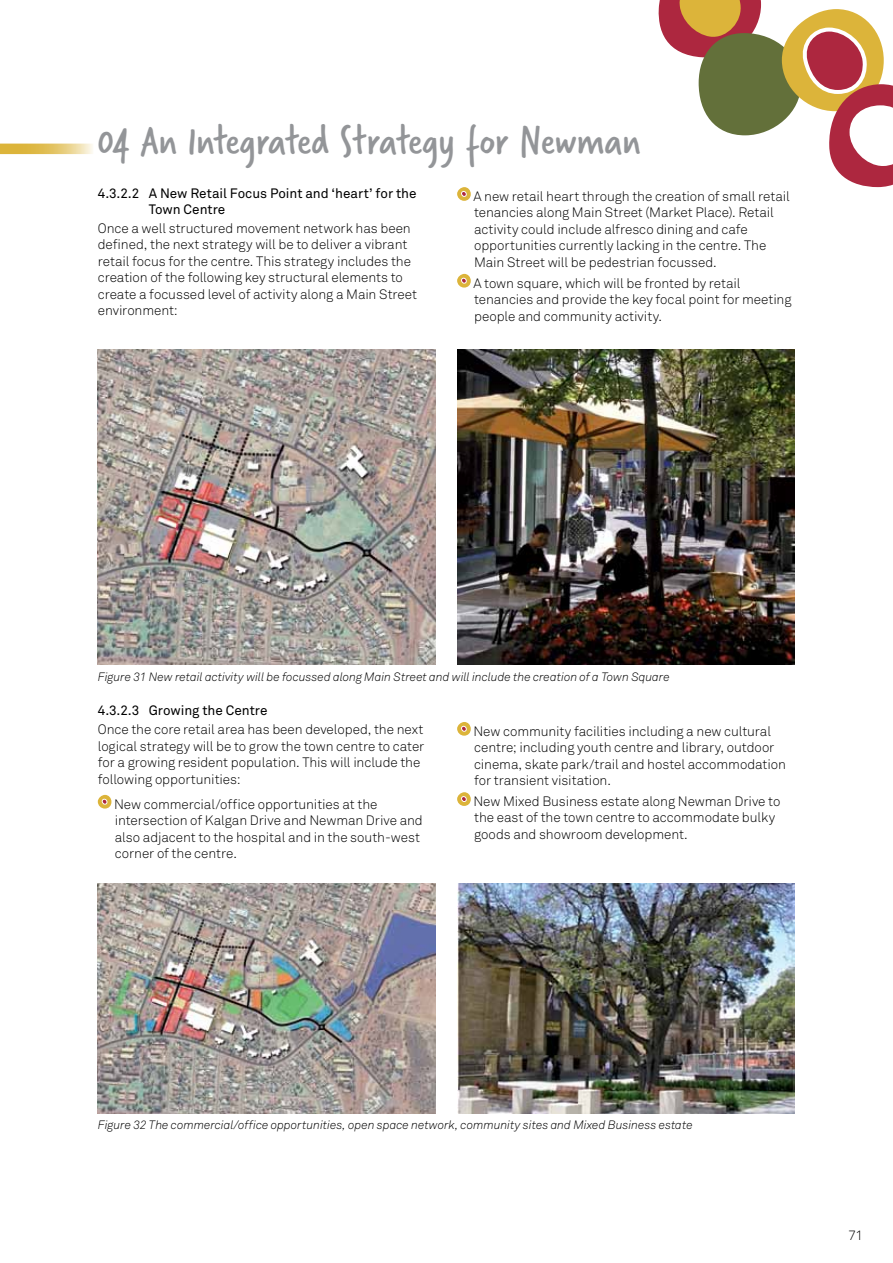
<style>
.page{position:relative;width:893px;height:1263px;background:#fff}
.page>*{position:absolute;margin:0;border:0;box-sizing:border-box;transform-origin:0 0}
.t1{font:43.5px "Verveine Corp";color:#939598}
.t2{font:300 13.5px/16.5px "Akkurat Std";letter-spacing:-.005em;color:#000}
.t3{font:13.5px/16.5px "Akkurat Std";letter-spacing:-.005em;color:#000}
.t4{font:italic 300 12px "Akkurat Std";letter-spacing:-.005em;color:#000}
</style>
<div class="page">
<svg style="left:0;top:144px;width:93px;height:10px"></svg>
<svg style="left:658px;top:0;width:235px;height:187px"></svg>
<img style="left:98px;top:349px;width:338px;height:315px">
<img style="left:457px;top:349px;width:338px;height:315px">
<div style="left:98px;top:795px;width:13px;height:13px;background:#dcb43a;border-radius:50%"></div>
<svg style="left:102px;top:798px;width:6px;height:7px"></svg>
<img style="left:98px;top:883px;width:338px;height:231px">
<img style="left:457px;top:883px;width:338px;height:231px">
<div style="left:457px;top:187px;width:14px;height:14px;background:#dcb43a;border-radius:50%"></div>
<svg style="left:461px;top:191px;width:6px;height:6px"></svg>
<div style="left:457px;top:274px;width:14px;height:14px;background:#dcb43a;border-radius:50%"></div>
<svg style="left:461px;top:277px;width:6px;height:7px"></svg>
<div style="left:457px;top:722px;width:14px;height:14px;background:#dcb43a;border-radius:50%"></div>
<svg style="left:461px;top:725px;width:6px;height:7px"></svg>
<div style="left:457px;top:792px;width:14px;height:14px;background:#dcb43a;border-radius:50%"></div>
<svg style="left:461px;top:796px;width:6px;height:6px"></svg>
<h1 class="t1" style="left:98px;top:111px;width:544px">04 An Integrated Strategy for Newman</h1>
<p class="t3" style="left:149px;top:185px;width:269px;text-indent:-51px">4.3.2.2 A New Retail Focus Point and ‘heart’ for the<br>Town Centre</p>
<p class="t2" style="left:98px;top:220px;width:321px">Once a well structured movement network has been defined, the next strategy will be to deliver a vibrant retail focus for the centre. This strategy includes the creation of the following key structural elements to create a focussed level of activity along a Main Street environment:</p>
<p class="t2" style="left:473px;top:188px;width:318px">A new retail heart through the creation of small retail tenancies along Main Street (Market Place). Retail activity could include alfresco dining and cafe opportunities currently lacking in the centre. The Main Street will be pedestrian focussed.</p>
<p class="t2" style="left:473px;top:275px;width:320px">A town square, which will be fronted by retail tenancies and provide the key focal point for meeting people and community activity.</p>
<p class="t4" style="left:98px;top:669px;width:573px">Figure 31 New retail activity will be focussed along Main Street and will include the creation of a Town Square</p>
<p class="t3" style="left:98px;top:703px;width:171px">4.3.2.3 Growing the Centre</p>
<p class="t2" style="left:98px;top:721px;width:328px">Once the core retail area has been developed, the next logical strategy will be to grow the town centre to cater for a growing resident population. This will include the following opportunities:</p>
<p class="t2" style="left:114px;top:796px;width:310px">New commercial/office opportunities at the intersection of Kalgan Drive and Newman Drive and also adjacent to the hospital and in the south-west corner of the centre.</p>
<p class="t2" style="left:473px;top:723px;width:314px">New community facilities including a new cultural centre; including youth centre and library, outdoor cinema, skate park/trail and hostel accommodation for transient visitation.</p>
<p class="t2" style="left:473px;top:793px;width:308px">New Mixed Business estate along Newman Drive to the east of the town centre to accommodate bulky goods and showroom development.</p>
<p class="t4" style="left:98px;top:1118px;width:596px">Figure 32 The commercial/office opportunities, open space network, community sites and Mixed Business estate</p>
<p class="t2" style="left:848px;top:1227px;width:16px">71</p>
</div>
